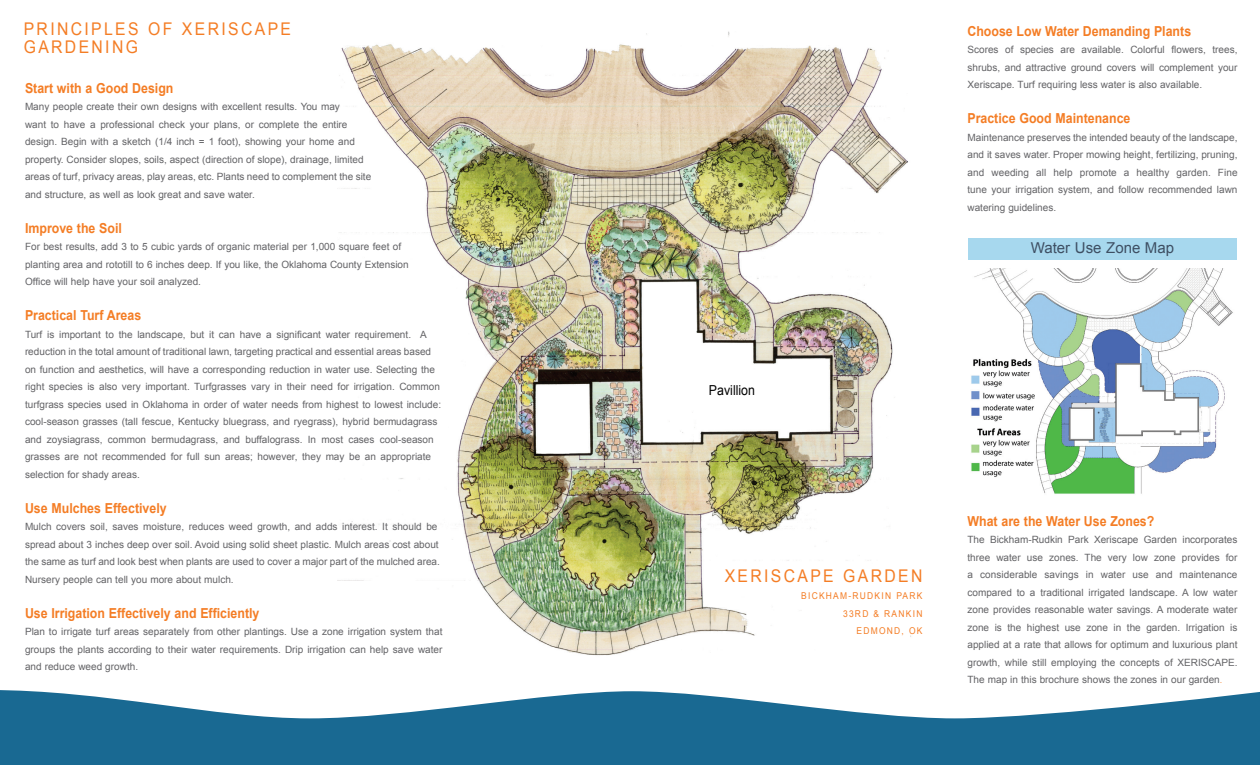
<style>
.page{position:relative;width:1260px;height:765px;background:#fff}
.page>*{position:absolute;margin:0;border:0;box-sizing:border-box;transform-origin:0 0}
.t1{font:17.5px/17.5px "Arial";letter-spacing:.15em;color:#f47d25;scale:.9 1}
.t2{font:15px "Arial";color:#3e4f63}
.t3{font:700 13.75px "Arial";color:#f47d25;scale:.9 1}
.t4{font:13.75px "Arial";color:#000;scale:.9 1}
.t5{font:10px/17.5px "Arial";color:#636366;text-align:justify}
.t6{font:9.38px/17.5px "Arial";letter-spacing:.15em;color:#f47d25;text-align:right;scale:.9 1}
.s1{color:#f79955}
</style>
<div class="page">
<svg style="left:0;top:690px;width:1260px;height:75px;fill:#196992"></svg>
<img style="left:338px;top:31px;width:573px;height:625px">
<img style="left:971px;top:268px;width:262px;height:226px">
<div style="left:968px;top:238px;width:269px;height:21px;background:#a7d8ee"></div>
<h1 class="t1" style="left:24px;top:20px;width:298px">PRINCIPLES OF XERISCAPE<br>GARDENING</h1>
<h3 class="t3" style="left:25px;top:80px;width:167px">Start with a Good Design</h3>
<p class="t5" style="left:25px;top:98px;width:348px;text-align:left">Many people create their own designs with excellent results. You may<br>want to have a professional check your plans, or complete the entire design. Begin with a sketch (1/4 inch = 1 foot), showing your home and property. Consider slopes, soils, aspect (direction of slope), drainage, limited areas of turf, privacy areas, play areas, etc. Plants need to complement the site and structure, as well as look great and save water.</p>
<h3 class="t3" style="left:25px;top:220px;width:109px">Improve the Soil</h3>
<p class="t5" style="left:25px;top:238px;width:385px;text-align:left">For best results, add 3 to 5 cubic yards of organic material per 1,000 square feet of planting area and rototill to 6 inches deep. If you like, the Oklahoma County Extension<br>Office will help have your soil analyzed.</p>
<h3 class="t3" style="left:25px;top:308px;width:131px">Practical Turf Areas</h3>
<p class="t5" style="left:25px;top:326px;width:418px;text-align:left">Turf is important to the landscape, but it can have a significant water requirement. A reduction in the total amount of traditional lawn, targeting practical and essential areas based on function and aesthetics, will have a corresponding reduction in water use. Selecting the right species is also very important. Turfgrasses vary in their need for irrigation. Common turfgrass species used in Oklahoma in order of water needs from highest to lowest include: cool-season grasses (tall fescue, Kentucky bluegrass, and ryegrass), hybrid bermudagrass and zoysiagrass, common bermudagrass, and buffalograss. In most cases cool-season grasses are not recommended for full sun areas; however, they may be an appropriate selection for shady areas.</p>
<h3 class="t3" style="left:25px;top:500px;width:159px">Use Mulches Effectively</h3>
<p class="t5" style="left:25px;top:518px;width:416px;text-align:left">Mulch covers soil, saves moisture, reduces weed growth, and adds interest. It should be spread about 3 inches deep over soil. Avoid using solid sheet plastic. Mulch areas cost about the same as turf and look best when plants are used to cover a major part of the mulched area.<br>Nursery people can tell you more about mulch.</p>
<h3 class="t3" style="left:25px;top:605px;width:262px">Use Irrigation Effectively and Efficiently</h3>
<p class="t5" style="left:25px;top:623px;width:419px">Plan to irrigate turf areas separately from other plantings. Use a zone irrigation system that groups the plants according to their water requirements. Drip irrigation can help save water and reduce weed growth.</p>
<h3 class="t3" style="left:968px;top:23px;width:250px">Choose Low Water Demanding Plants</h3>
<p class="t5" style="left:968px;top:41px;width:271px">Scores of species are available. Colorful flowers, trees, shrubs, and attractive ground covers will complement your Xeriscape. Turf requiring less water is also available.</p>
<h3 class="t3" style="left:968px;top:111px;width:183px">Practice Good Maintenance</h3>
<p class="t5" style="left:968px;top:128px;width:272px">Maintenance preserves the intended beauty of the landscape, and it saves water. Proper mowing height, fertilizing, pruning, and weeding all help promote a healthy garden. Fine tune your irrigation system, and follow recommended lawn watering guidelines.</p>
<h2 class="t2" style="left:1031px;top:239px;width:145px">Water Use Zone Map</h2>
<h3 class="t4" style="left:709px;top:383px;width:53px">Pavillion</h3>
<h1 class="t1" style="left:725px;top:567px;width:221px">XERISCAPE GARDEN</h1>
<p class="t6" style="left:801px;top:587px;width:136px">BICKHAM-RUDKIN PARK<br>33RD &amp; RANKIN<br>EDMOND, OK</p>
<h3 class="t3" style="left:968px;top:513px;width:209px">What are the Water Use Zones?</h3>
<p class="t5" style="left:968px;top:531px;width:272px">The Bickham-Rudkin Park Xeriscape Garden incorporates three water use zones. The very low zone provides for a considerable savings in water use and maintenance compared to a traditional irrigated landscape. A low water zone provides reasonable water savings. A moderate water zone is the highest use zone in the garden. Irrigation is applied at a rate that allows for optimum and luxurious plant growth, while still employing the concepts of XERISCAPE.<br>The map in this brochure shows the zones in our garden<span class="s1">.</span></p>
</div>
